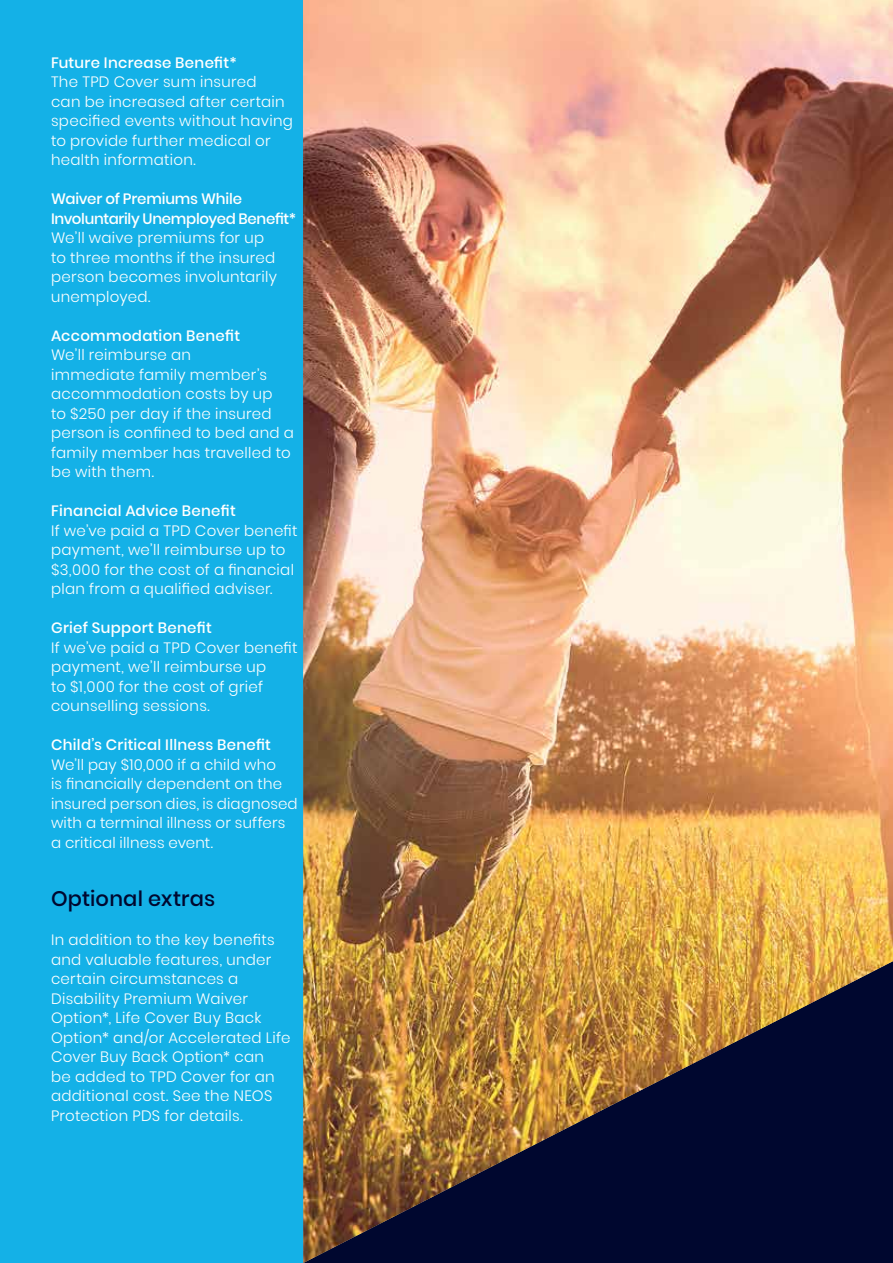
<style>
.page{position:relative;width:893px;height:1263px;background:#fff}
.page>*{position:absolute;margin:0;border:0;box-sizing:border-box;transform-origin:0 0}
.t1{font:500 21px "Poppins";letter-spacing:.01em;color:#00072f}
.t2{font:300 15px/19.5px "Poppins";letter-spacing:.02em;color:#fff}
.t3{font:500 15px "Poppins";letter-spacing:.015em;color:#fff}
.t4{font:500 15px/19.5px "Poppins";letter-spacing:-.02em;color:#fff}
</style>
<div class="page">
<div style="left:0;top:0;width:303px;height:1263px;background:#14b1e7"></div>
<img style="left:303px;top:0;width:590px;height:1263px">
<p class="t3" style="left:51px;top:54px;width:187px">Future Increase Benefit*</p>
<p class="t2" style="left:51px;top:72px;width:243px">The TPD Cover sum insured<br>can be increased after certain specified events without having to provide further medical or health information.</p>
<p class="t4" style="left:51px;top:189px;width:247px">Waiver of Premiums While<br>Involuntarily Unemployed Benefit*</p>
<p class="t2" style="left:51px;top:228px;width:227px">We’ll waive premiums for up to three months if the insured person becomes involuntarily unemployed.</p>
<p class="t3" style="left:51px;top:327px;width:191px">Accommodation Benefit</p>
<p class="t2" style="left:51px;top:345px;width:244px">We’ll reimburse an<br>immediate family member’s accommodation costs by up<br>to $250 per day if the insured person is confined to bed and a family member has travelled to be with them.</p>
<p class="t3" style="left:51px;top:502px;width:186px">Financial Advice Benefit</p>
<p class="t2" style="left:51px;top:521px;width:248px">If we’ve paid a TPD Cover benefit payment, we’ll reimburse up to $3,000 for the cost of a financial plan from a qualified adviser.</p>
<p class="t3" style="left:51px;top:619px;width:162px">Grief Support Benefit</p>
<p class="t2" style="left:51px;top:638px;width:248px">If we’ve paid a TPD Cover benefit payment, we’ll reimburse up<br>to $1,000 for the cost of grief counselling sessions.</p>
<p class="t3" style="left:51px;top:736px;width:221px">Child’s Critical Illness Benefit</p>
<p class="t2" style="left:51px;top:755px;width:248px">We’ll pay $10,000 if a child who<br>is financially dependent on the insured person dies, is diagnosed with a terminal illness or suffers a critical illness event.</p>
<h1 class="t1" style="left:51px;top:887px;width:166px">Optional extras</h1>
<p class="t2" style="left:51px;top:930px;width:241px">In addition to the key benefits and valuable features, under certain circumstances a<br>Disability Premium Waiver<br>Option*, Life Cover Buy Back<br>Option* and/or Accelerated Life<br>Cover Buy Back Option* can<br>be added to TPD Cover for an additional cost. See the NEOS<br>Protection PDS for details.</p>
</div>
